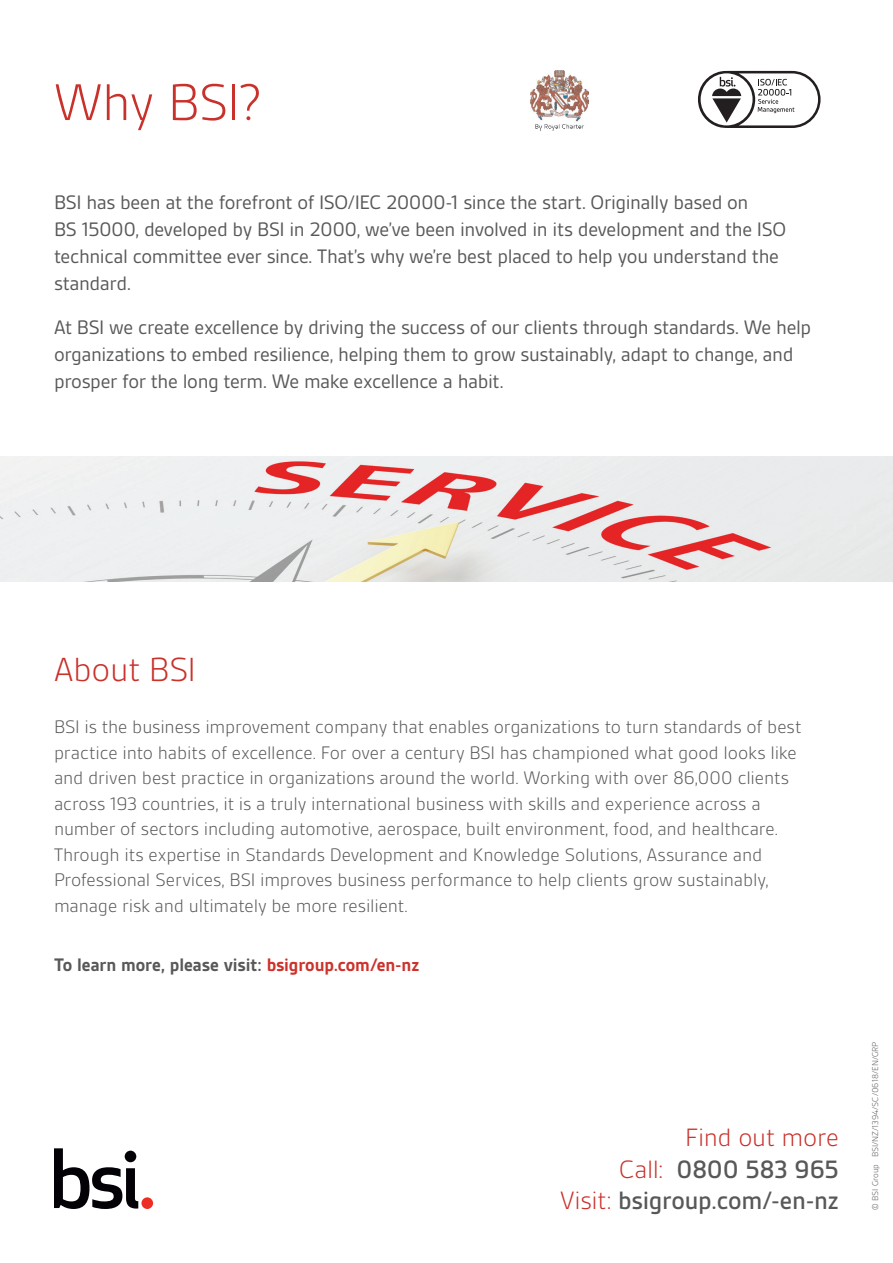
<style>
.page{position:relative;width:893px;height:1263px;background:#fff}
.page>*{position:absolute;margin:0;border:0;box-sizing:border-box;transform-origin:0 0}
.t1{font:300 55.5px "BSI Gesta";letter-spacing:-.03em;color:#c9312b}
.t2{font:300 36px "BSI Gesta";letter-spacing:-.01em;color:#c9312b}
.t3{font:500 27px/31.5px "BSI Gesta";letter-spacing:-.01em;color:#57585a;text-align:right}
.t4{font:21px/27px "BSI Gesta";letter-spacing:-.02em;color:#57585a}
.t5{font:300 19.5px/25.5px "BSI Gesta";letter-spacing:-.01em;color:#57585a}
.t6{font:700 19.5px "BSI Gesta";letter-spacing:-.005em;color:#57585a}
.t7{font:300 9px "BSI Gesta";color:#57585a}
.s1{color:#cc322b}
.s2{font-weight:300;color:#c9312b}
</style>
<div class="page">
<svg style="left:54px;top:1148px;width:84px;height:61px"></svg>
<div style="left:141px;top:1197px;width:12px;height:12px;background:#ee2e22;border-radius:50%"></div>
<img style="left:531px;top:70px;width:57px;height:60px">
<img style="left:0;top:456px;width:893px;height:126px">
<svg style="left:698px;top:71px;width:122px;height:57px"></svg>
<h1 class="t1" style="left:54px;top:74px;width:209px">Why BSI?</h1>
<p class="t4" style="left:54px;top:188px;width:734px">BSI has been at the forefront of ISO/IEC 20000-1 since the start. Originally based on<br>BS 15000, developed by BSI in 2000, we’ve been involved in its development and the ISO technical committee ever since. That’s why we’re best placed to help you understand the standard.</p>
<p class="t4" style="left:54px;top:314px;width:759px">At BSI we create excellence by driving the success of our clients through standards. We help organizations to embed resilience, helping them to grow sustainably, adapt to change, and prosper for the long term. We make excellence a habit.</p>
<h2 class="t2" style="left:54px;top:651px;width:144px">About BSI</h2>
<p class="t5" style="left:54px;top:714px;width:749px">BSI is the business improvement company that enables organizations to turn standards of best practice into habits of excellence. For over a century BSI has championed what good looks like and driven best practice in organizations around the world. Working with over 86,000 clients across 193 countries, it is a truly international business with skills and experience across a number of sectors including automotive, aerospace, built environment, food, and healthcare.<br>Through its expertise in Standards Development and Knowledge Solutions, Assurance and Professional Services, BSI improves business performance to help clients grow sustainably, manage risk and ultimately be more resilient.</p>
<p class="t6" style="left:54px;top:955px;width:367px">To learn more, please visit: <span class="s1">bsigroup.com/en-nz</span></p>
<h3 class="t3" style="left:560px;top:1122px;width:280px"><span class="s2">Find out more<br>Call:</span> 0800 583 965<br><span class="s2">Visit:</span> bsigroup.com/-en-nz</h3>
<p class="t7" style="left:870px;top:1210px;width:169px;rotate:-90deg">© BSI Group BSI/NZ/1394/SC/0618/EN/GRP</p>
</div>
